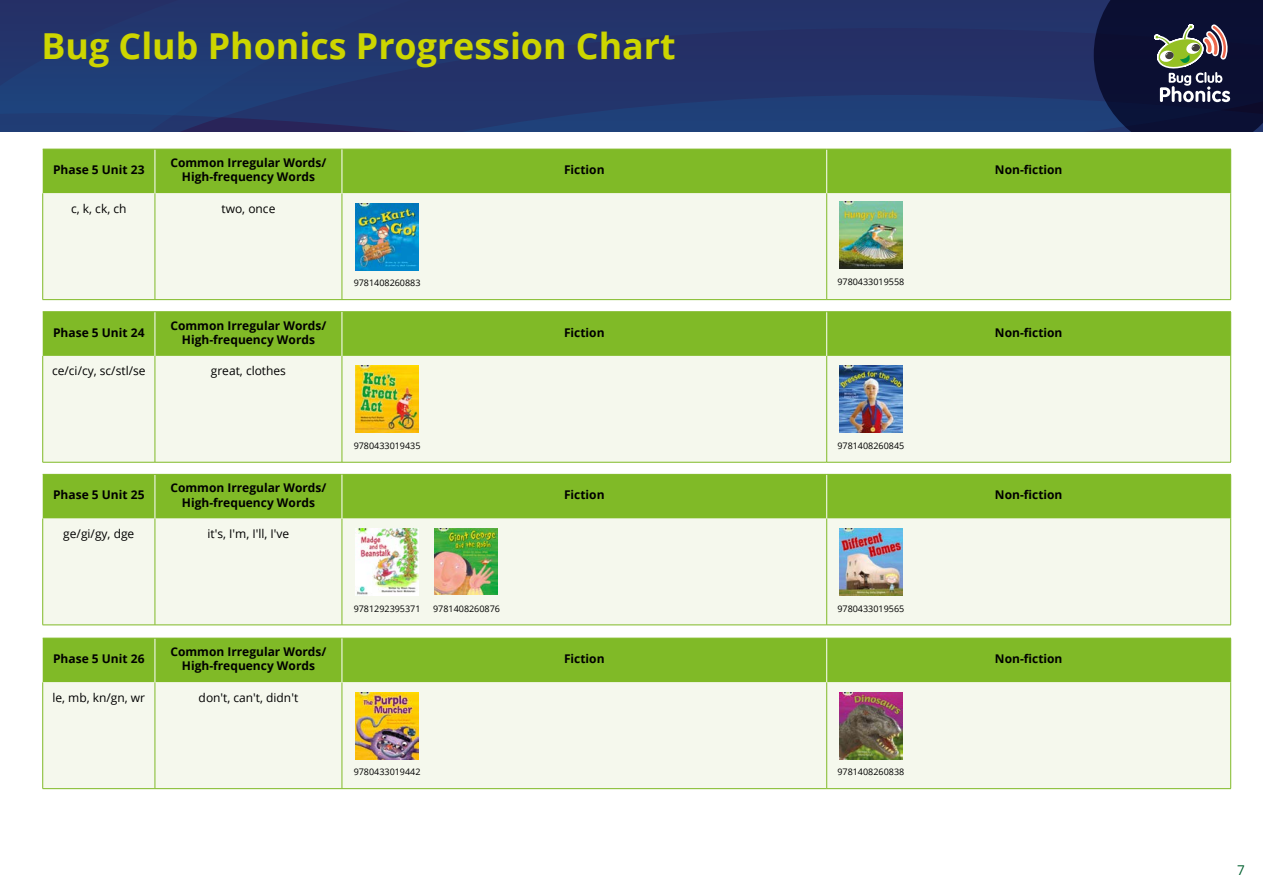
<style>
.page{position:relative;width:1263px;height:893px;background:#fff}
.page>*{position:absolute;margin:0;border:0;box-sizing:border-box;transform-origin:0 0}
.t1{font:700 35.85px "Open Sans";color:#cdd500}
.t2{font:13.5px "Open Sans";color:#00602f}
.t3{font:700 12px/14.4px "Open Sans";color:#000;text-align:center}
.t4{font:12px "Open Sans";color:#000}
.t5{font:9px "Open Sans";color:#000}
</style>
<div class="page">
<svg style="left:0;top:0;width:1263px;height:132px;background:#223468"></svg>
<div style="left:43px;top:150px;width:1187px;height:43px;background:#80ba27"></div>
<div style="left:43px;top:193px;width:1187px;height:106px;background:#f5f8ed"></div>
<hr style="left:155px;top:149px;width:1px;height:44px;background:#fff">
<hr style="left:826px;top:149px;width:1px;height:44px;background:#fff">
<hr style="left:42px;top:193px;width:1px;height:106px;background:#80ba27">
<hr style="left:155px;top:193px;width:1px;height:106px;background:#80ba27">
<hr style="left:43px;top:299px;width:112px;height:1px;background:#80ba27">
<hr style="left:155px;top:299px;width:187px;height:1px;background:#80ba27">
<hr style="left:342px;top:299px;width:485px;height:1px;background:#80ba27">
<hr style="left:827px;top:299px;width:404px;height:1px;background:#80ba27">
<hr style="left:342px;top:193px;width:1px;height:106px;background:#80ba27">
<hr style="left:826px;top:193px;width:1px;height:106px;background:#80ba27">
<hr style="left:1230px;top:193px;width:1px;height:106px;background:#80ba27">
<hr style="left:43px;top:149px;width:112px;height:1px;background:#80ba27">
<hr style="left:155px;top:149px;width:187px;height:1px;background:#80ba27">
<hr style="left:342px;top:149px;width:485px;height:1px;background:#80ba27">
<hr style="left:827px;top:149px;width:404px;height:1px;background:#80ba27">
<hr style="left:1230px;top:149px;width:1px;height:44px;background:#80ba27">
<hr style="left:342px;top:149px;width:1px;height:44px;background:#fff">
<img style="left:356px;top:203px;width:62px;height:67px">
<div style="left:43px;top:312px;width:1187px;height:44px;background:#80ba27"></div>
<div style="left:43px;top:356px;width:1187px;height:106px;background:#f5f8ed"></div>
<hr style="left:155px;top:312px;width:1px;height:44px;background:#fff">
<hr style="left:826px;top:312px;width:1px;height:44px;background:#fff">
<hr style="left:42px;top:356px;width:1px;height:106px;background:#80ba27">
<hr style="left:155px;top:356px;width:1px;height:106px;background:#80ba27">
<hr style="left:43px;top:462px;width:112px;height:1px;background:#80ba27">
<hr style="left:155px;top:462px;width:187px;height:1px;background:#80ba27">
<hr style="left:342px;top:462px;width:485px;height:1px;background:#80ba27">
<hr style="left:827px;top:462px;width:404px;height:1px;background:#80ba27">
<hr style="left:342px;top:356px;width:1px;height:106px;background:#80ba27">
<hr style="left:826px;top:356px;width:1px;height:106px;background:#80ba27">
<hr style="left:1230px;top:356px;width:1px;height:106px;background:#80ba27">
<hr style="left:43px;top:311px;width:112px;height:1px;background:#80ba27">
<hr style="left:155px;top:311px;width:187px;height:1px;background:#80ba27">
<hr style="left:342px;top:311px;width:485px;height:1px;background:#80ba27">
<hr style="left:827px;top:311px;width:404px;height:1px;background:#80ba27">
<hr style="left:1230px;top:312px;width:1px;height:44px;background:#80ba27">
<hr style="left:342px;top:312px;width:1px;height:44px;background:#fff">
<img style="left:356px;top:366px;width:62px;height:66px">
<img style="left:840px;top:366px;width:62px;height:67px">
<img style="left:840px;top:202px;width:62px;height:67px">
<div style="left:43px;top:475px;width:1187px;height:44px;background:#80ba27"></div>
<div style="left:43px;top:519px;width:1187px;height:106px;background:#f5f8ed"></div>
<hr style="left:155px;top:475px;width:1px;height:44px;background:#fff">
<hr style="left:826px;top:475px;width:1px;height:44px;background:#fff">
<hr style="left:42px;top:519px;width:1px;height:106px;background:#80ba27">
<hr style="left:155px;top:519px;width:1px;height:106px;background:#80ba27">
<hr style="left:43px;top:625px;width:112px;height:1px;background:#80ba27">
<hr style="left:155px;top:625px;width:187px;height:1px;background:#80ba27">
<hr style="left:342px;top:625px;width:485px;height:1px;background:#80ba27">
<hr style="left:827px;top:625px;width:404px;height:1px;background:#80ba27">
<hr style="left:342px;top:519px;width:1px;height:106px;background:#80ba27">
<hr style="left:826px;top:519px;width:1px;height:106px;background:#80ba27">
<hr style="left:1230px;top:519px;width:1px;height:106px;background:#80ba27">
<hr style="left:43px;top:474px;width:112px;height:1px;background:#80ba27">
<hr style="left:155px;top:474px;width:187px;height:1px;background:#80ba27">
<hr style="left:342px;top:474px;width:485px;height:1px;background:#80ba27">
<hr style="left:827px;top:474px;width:404px;height:1px;background:#80ba27">
<hr style="left:1230px;top:475px;width:1px;height:44px;background:#80ba27">
<hr style="left:342px;top:475px;width:1px;height:44px;background:#fff">
<img style="left:356px;top:528px;width:62px;height:67px">
<img style="left:435px;top:528px;width:62px;height:66px">
<img style="left:840px;top:528px;width:62px;height:67px">
<div style="left:43px;top:639px;width:1187px;height:43px;background:#80ba27"></div>
<div style="left:43px;top:682px;width:1187px;height:106px;background:#f5f8ed"></div>
<hr style="left:155px;top:638px;width:1px;height:44px;background:#fff">
<hr style="left:826px;top:638px;width:1px;height:44px;background:#fff">
<hr style="left:42px;top:682px;width:1px;height:106px;background:#80ba27">
<hr style="left:155px;top:682px;width:1px;height:106px;background:#80ba27">
<hr style="left:43px;top:788px;width:112px;height:1px;background:#80ba27">
<hr style="left:155px;top:788px;width:187px;height:1px;background:#80ba27">
<hr style="left:342px;top:788px;width:485px;height:1px;background:#80ba27">
<hr style="left:827px;top:788px;width:404px;height:1px;background:#80ba27">
<hr style="left:342px;top:682px;width:1px;height:106px;background:#80ba27">
<hr style="left:826px;top:682px;width:1px;height:106px;background:#80ba27">
<hr style="left:1230px;top:682px;width:1px;height:106px;background:#80ba27">
<hr style="left:43px;top:638px;width:112px;height:1px;background:#80ba27">
<hr style="left:155px;top:638px;width:187px;height:1px;background:#80ba27">
<hr style="left:342px;top:638px;width:485px;height:1px;background:#80ba27">
<hr style="left:827px;top:638px;width:404px;height:1px;background:#80ba27">
<hr style="left:1230px;top:638px;width:1px;height:44px;background:#80ba27">
<hr style="left:342px;top:638px;width:1px;height:44px;background:#fff">
<img style="left:356px;top:692px;width:62px;height:67px">
<img style="left:840px;top:692px;width:62px;height:67px">
<h1 class="t1" style="left:41px;top:20px;width:636px">Bug Club Phonics Progression Chart</h1>
<p class="t3" style="left:53px;top:162px;width:93px">Phase 5 Unit 23</p>
<p class="t3" style="left:170px;top:155px;width:158px">Common Irregular Words/<br>High-frequency Words</p>
<p class="t3" style="left:564px;top:162px;width:42px">Fiction</p>
<p class="t3" style="left:995px;top:162px;width:69px">Non-fiction</p>
<p class="t4" style="left:71px;top:200px;width:57px">c, k, ck, ch</p>
<p class="t4" style="left:221px;top:200px;width:55px">two, once</p>
<p class="t5" style="left:354px;top:277px;width:68px">9781408260883</p>
<p class="t5" style="left:837px;top:276px;width:68px">9780433019558</p>
<p class="t3" style="left:53px;top:325px;width:93px">Phase 5 Unit 24</p>
<p class="t3" style="left:170px;top:318px;width:158px">Common Irregular Words/<br>High-frequency Words</p>
<p class="t3" style="left:564px;top:325px;width:42px">Fiction</p>
<p class="t3" style="left:995px;top:325px;width:69px">Non-fiction</p>
<p class="t4" style="left:52px;top:363px;width:95px">ce/ci/cy, sc/stl/se</p>
<p class="t4" style="left:211px;top:363px;width:77px">great, clothes</p>
<p class="t5" style="left:354px;top:440px;width:68px">9780433019435</p>
<p class="t5" style="left:837px;top:440px;width:68px">9781408260845</p>
<p class="t3" style="left:53px;top:488px;width:93px">Phase 5 Unit 25</p>
<p class="t3" style="left:170px;top:480px;width:158px">Common Irregular Words/<br>High-frequency Words</p>
<p class="t3" style="left:564px;top:488px;width:42px">Fiction</p>
<p class="t3" style="left:995px;top:488px;width:69px">Non-fiction</p>
<p class="t4" style="left:63px;top:525px;width:73px">ge/gi/gy, dge</p>
<p class="t4" style="left:208px;top:525px;width:83px">it's, I'm, I'll, I've</p>
<p class="t5" style="left:354px;top:602px;width:68px">9781292395371</p>
<p class="t5" style="left:433px;top:602px;width:68px">9781408260876</p>
<p class="t5" style="left:837px;top:602px;width:68px">9780433019565</p>
<p class="t3" style="left:53px;top:651px;width:93px">Phase 5 Unit 26</p>
<p class="t3" style="left:170px;top:644px;width:158px">Common Irregular Words/<br>High-frequency Words</p>
<p class="t3" style="left:564px;top:651px;width:42px">Fiction</p>
<p class="t3" style="left:995px;top:651px;width:69px">Non-fiction</p>
<p class="t4" style="left:52px;top:689px;width:94px">le, mb, kn/gn, wr</p>
<p class="t4" style="left:199px;top:689px;width:101px">don't, can't, didn't</p>
<p class="t5" style="left:354px;top:766px;width:68px">9780433019442</p>
<p class="t5" style="left:837px;top:766px;width:68px">9781408260838</p>
<p class="t2" style="left:1237px;top:860px;width:9px">7</p>
</div>
